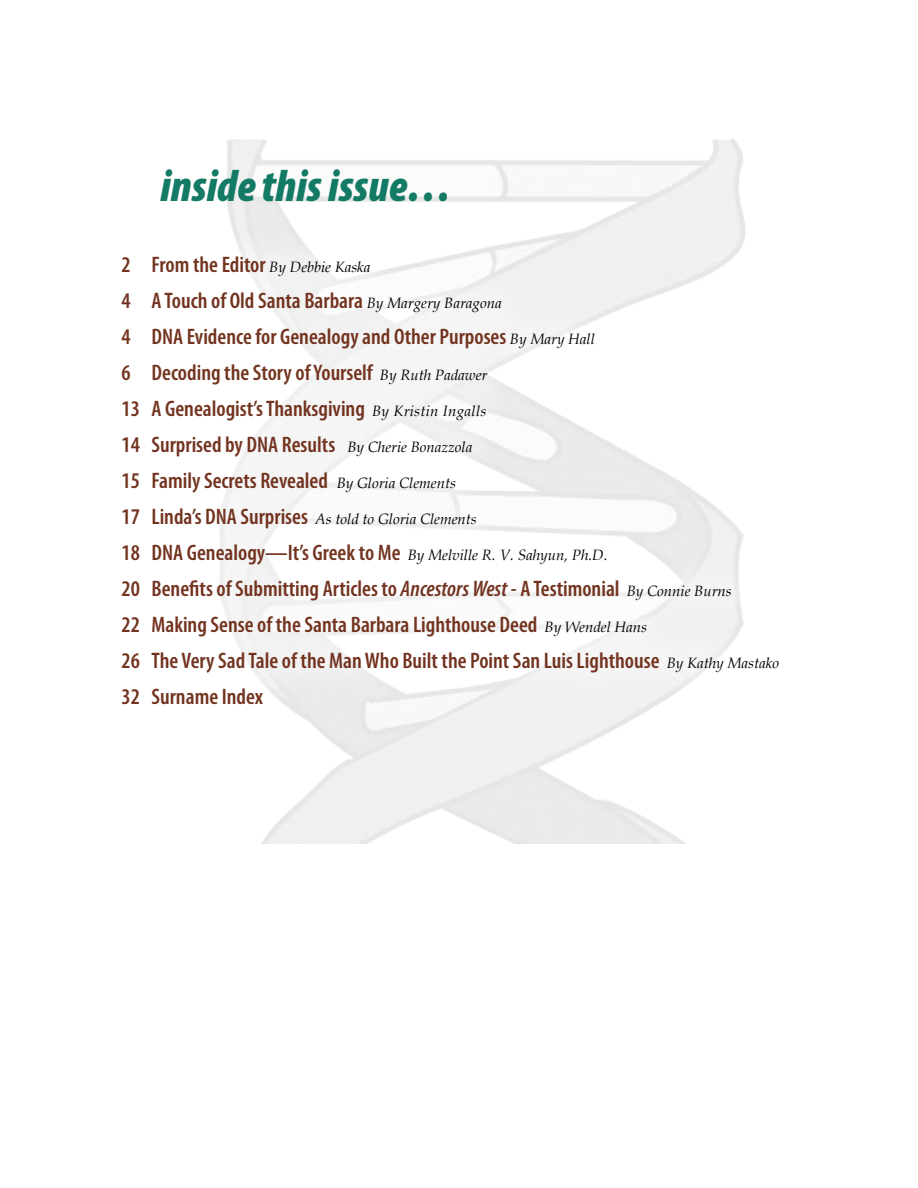
<style>
.page{position:relative;width:918px;height:1188px;background:#fff}
.page>*{position:absolute;margin:0;border:0;box-sizing:border-box;transform-origin:0 0}
.Headline{font:italic 900 condensed 45px "Myriad Pro";color:#137a65}
.Headline-2{font:600 condensed 22.5px "Myriad Pro";color:#72331f}
.Index_Level_1{font:600 condensed 22.5px "Myriad Pro";color:#72331f}
.Headline-3{font:italic 15px "Book Antiqua";color:#000}
.s1{font-family:"Book Antiqua";font-weight:400;font-style:italic;font-stretch:normal;font-size:15px;color:#000}
.s2{font-family:"Myriad Pro";font-weight:600;font-style:normal;font-stretch:condensed;font-size:22.5px;color:#72331f}
.s3{font-style:italic}
</style>
<div class="page">
<div style="left:91px;top:224px;width:718px;height:511px;background:#fff;opacity:.42"></div>
<p class="Headline" style="left:160px;top:158px;width:293px">inside this issue…</p>
<p class="Index_Level_1" style="left:122px;top:250px;width:251px">2 From the Editor <span class="s1">By Debbie Kaska</span></p>
<p class="Index_Level_1" style="left:122px;top:286px;width:382px">4 A Touch of Old Santa Barbara <span class="s1">By Margery Baragona</span></p>
<p class="Headline-2" style="left:122px;top:322px;width:475px">4 DNA Evidence for Genealogy and Other Purposes <span class="s1">By Mary Hall</span></p>
<p class="Headline-2" style="left:122px;top:358px;width:367px">6 Decoding the Story of Yourself <span class="s1">By Ruth Padawer</span></p>
<p class="Headline-2" style="left:122px;top:394px;width:366px">13 A Genealogist’s Thanksgiving <span class="s1">By Kristin Ingalls</span></p>
<p class="Headline-2" style="left:122px;top:430px;width:352px">14 Surprised by DNA Results <span class="s1">By Cherie Bonazzola</span></p>
<p class="Headline-2" style="left:122px;top:466px;width:336px">15 Family Secrets Revealed <span class="s1">By Gloria Clements</span></p>
<p class="Headline-3" style="left:122px;top:510px;width:357px"><span class="s2">17 Linda’s DNA Surprises</span> As told to Gloria Clements</p>
<p class="Headline-2" style="left:122px;top:538px;width:488px">18 DNA Genealogy—It’s Greek to Me <span class="s1">By Melville R. V. Sahyun, Ph.D.</span></p>
<p class="Headline-2" style="left:122px;top:574px;width:612px">20 Benefits of Submitting Articles to <span class="s3">Ancestors West</span> - A Testimonial <span class="s1">By Connie Burns</span></p>
<p class="Headline-2" style="left:122px;top:610px;width:527px">22 Making Sense of the Santa Barbara Lighthouse Deed <span class="s1">By Wendel Hans</span></p>
<p class="Headline-2" style="left:122px;top:646px;width:659px">26 The Very Sad Tale of the Man Who Built the Point San Luis Lighthouse <span class="s1">By Kathy Mastako</span></p>
<p class="Headline-2" style="left:122px;top:682px;width:143px">32 Surname Index</p>
</div>
